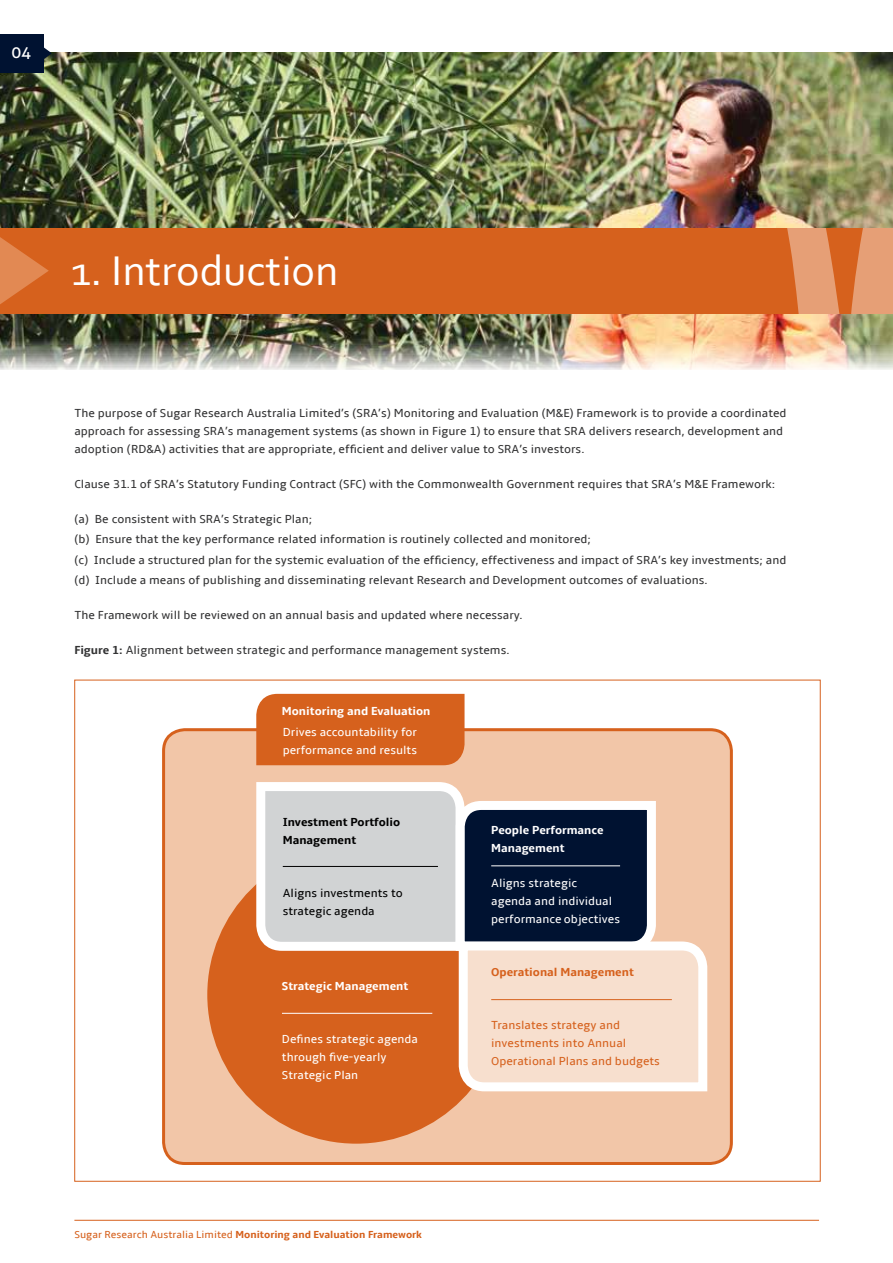
<style>
.page{position:relative;width:893px;height:1263px;background:#fff}
.page>*{position:absolute;margin:0;border:0;box-sizing:border-box;transform-origin:0 0}
.t1{font:43.5px "Corbel";color:#fff}
.t2{font:16.5px "Aller";color:#fff}
.t3{font:12px/20.1px "Amble";color:#333334}
.t4{font:12px/18px "Amble";color:#fff}
.t5{font:700 12px/18px "Amble";color:#fff}
.t6{font:12px/18px "Amble";color:#d6611d}
.t7{font:12px/18px "Amble";color:#000}
.t8{font:700 12px/18px "Amble";color:#000}
.t9{font:700 12px "Amble";color:#d6611d}
.t10{font:700 10.5px "Amble";color:#d6611d}
.s1{font-weight:700}
.s2{font-weight:400}
</style>
<div class="page">
<div style="left:164px;top:730px;width:567px;height:433px;background:#f2c6a8;border-radius:21px"></div>
<div style="left:162px;top:728px;width:571px;height:437px;border:3px solid #d6611d;border-radius:21px"></div>
<img style="left:0;top:52px;width:893px;height:318px">
<div style="left:0;top:228px;width:893px;height:85px;background:#d6611d"></div>
<svg style="left:787px;top:228px;width:106px;height:85px"></svg>
<svg style="left:0;top:237px;width:49px;height:67px"></svg>
<svg style="left:44px;top:47px;width:8px;height:14px"></svg>
<div style="left:0;top:34px;width:44px;height:39px;background:#001231"></div>
<hr style="left:74px;top:1220px;width:745px;height:1px;background:#d6611d">
<div style="left:207px;top:846px;width:298px;height:298px;background:#d6611d;border-radius:50%"></div>
<div style="left:256px;top:694px;width:209px;height:71px;background:#d6611d"></div>
<svg style="left:252px;top:782px;width:456px;height:314px"></svg>
<hr style="left:283px;top:866px;width:155px;height:1px;background:#000">
<hr style="left:282px;top:1013px;width:150px;height:1px;background:#fff">
<hr style="left:491px;top:999px;width:181px;height:1px;background:#d6611d">
<hr style="left:491px;top:865px;width:129px;height:1px;background:#fff">
<h2 class="t2" style="left:11px;top:42px;width:21px">04</h2>
<h1 class="t1" style="left:71px;top:244px;width:269px">1. Introduction</h1>
<p class="t3" style="left:74px;top:404px;width:714px;line-height:18px">The purpose of Sugar Research Australia Limited’s (SRA’s) Monitoring and Evaluation (M&amp;E) Framework is to provide a coordinated approach for assessing SRA’s management systems (as shown in Figure 1) to ensure that SRA delivers research, development and adoption (RD&amp;A) activities that are appropriate, efficient and deliver value to SRA’s investors.</p>
<p class="t3" style="left:74px;top:474px;width:703px">Clause 31.1 of SRA’s Statutory Funding Contract (SFC) with the Commonwealth Government requires that SRA’s M&amp;E Framework:</p>
<p class="t3" style="left:74px;top:509px;width:713px">(a) Be consistent with SRA’s Strategic Plan;<br>(b) Ensure that the key performance related information is routinely collected and monitored;<br>(c) Include a structured plan for the systemic evaluation of the efficiency, effectiveness and impact of SRA’s key investments; and (d) Include a means of publishing and disseminating relevant Research and Development outcomes of evaluations.</p>
<p class="t3" style="left:74px;top:605px;width:450px">The Framework will be reviewed on an annual basis and updated where necessary.</p>
<p class="t3" style="left:74px;top:640px;width:437px"><span class="s1">Figure 1:</span> Alignment between strategic and performance management systems.</p>
<p class="t5" style="left:282px;top:703px;width:150px">Monitoring and Evaluation</p>
<p class="t4" style="left:283px;top:723px;width:136px">Drives accountability for performance and results</p>
<p class="t8" style="left:283px;top:814px;width:119px">Investment Portfolio<br>Management</p>
<p class="t7" style="left:283px;top:885px;width:122px">Aligns investments to strategic agenda</p>
<p class="t5" style="left:282px;top:977px;width:128px">Strategic Management</p>
<p class="t4" style="left:282px;top:1030px;width:138px">Defines strategic agenda through five-yearly<br>Strategic Plan</p>
<p class="t10" style="left:74px;top:1229px;width:349px"><span class="s2">Sugar Research Australia Limited</span> Monitoring and Evaluation Framework</p>
<p class="t5" style="left:491px;top:822px;width:114px">People Performance<br>Management</p>
<p class="t4" style="left:491px;top:875px;width:130px">Aligns strategic agenda and individual performance objectives</p>
<p class="t9" style="left:491px;top:965px;width:144px">Operational Management</p>
<p class="t6" style="left:491px;top:1017px;width:170px">Translates strategy and investments into Annual<br>Operational Plans and budgets</p>
</div>
